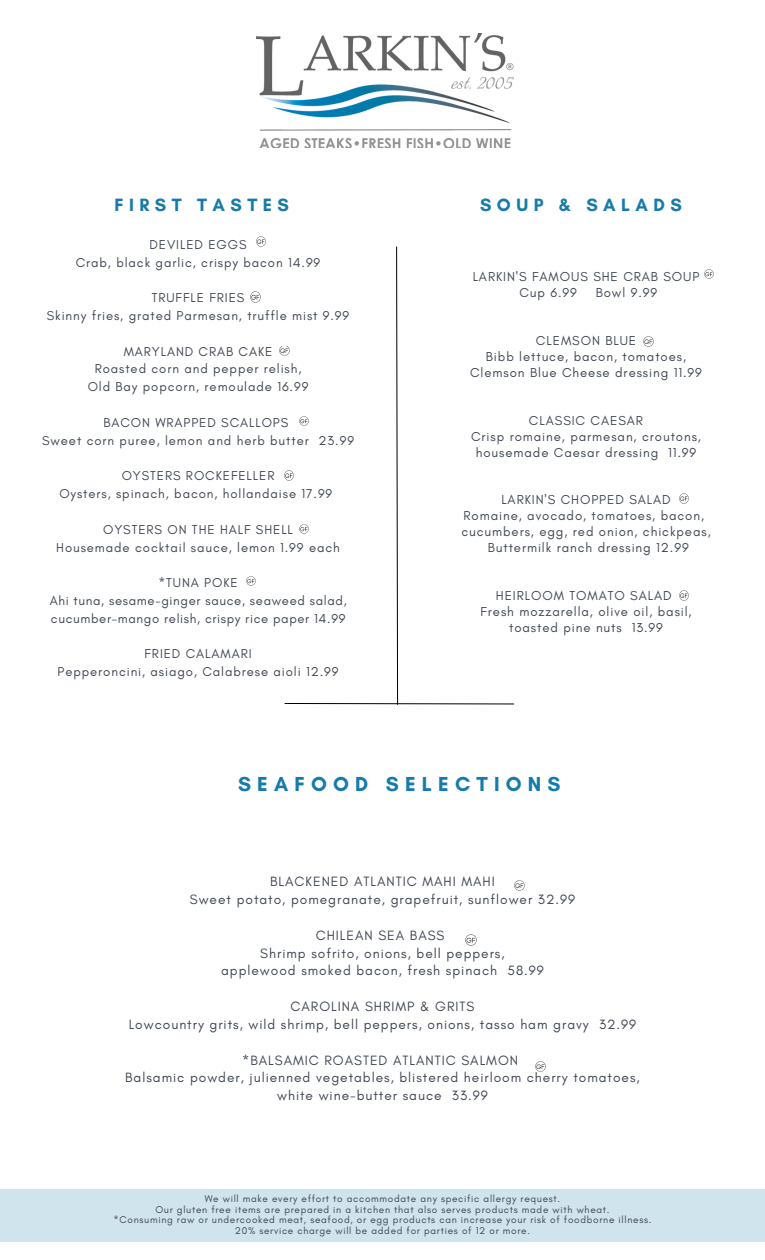
<style>
.page{position:relative;width:765px;height:1260px;background:#fff}
.page>*{position:absolute;margin:0;border:0;box-sizing:border-box;transform-origin:0 0}
.t1{font:700 20.62px "Glacial Indifference";letter-spacing:.3em;color:#167baa}
.t2{font:700 18.12px "Glacial Indifference";letter-spacing:.3em;color:#167baa}
.t3{font:13.75px/17.8px "Glacial Indifference";letter-spacing:.07em;color:#3f4652;text-align:center}
.t4{font:13.12px/16px "Glacial Indifference";letter-spacing:.07em;color:#3f4652;text-align:center}
.t5{font:13.12px/17.8px "Glacial Indifference";letter-spacing:.05em;color:#3f4652;text-align:center}
.t6{font:10px/10.9px "Glacial Indifference";letter-spacing:.07em;color:#3f4652;text-align:center}
</style>
<div class="page">
<div style="left:0;top:1189px;width:765px;height:52px;background:#d0e4ee"></div>
<svg style="left:256px;top:237px;width:9px;height:9px"></svg>
<svg style="left:247px;top:576px;width:9px;height:9px"></svg>
<img style="left:256px;top:34px;width:258px;height:114px">
<svg style="left:704px;top:269px;width:10px;height:10px"></svg>
<svg style="left:644px;top:337px;width:9px;height:9px"></svg>
<svg style="left:679px;top:494px;width:9px;height:9px"></svg>
<svg style="left:679px;top:591px;width:9px;height:9px"></svg>
<svg style="left:280px;top:246px;width:234px;height:459px"></svg>
<svg style="left:466px;top:935px;width:10px;height:10px"></svg>
<svg style="left:514px;top:880px;width:10px;height:11px"></svg>
<svg style="left:536px;top:1062px;width:10px;height:10px"></svg>
<svg style="left:250px;top:292px;width:10px;height:10px"></svg>
<h2 class="t2" style="left:115px;top:194px;width:176px">FIRST TASTES</h2>
<p class="t4" style="left:76px;top:235px;width:246px;line-height:17.8px">DEVILED EGGS<br>Crab, black garlic, crispy bacon 14.99</p>
<p class="t4" style="left:47px;top:289px;width:304px;line-height:17.8px">TRUFFLE FRIES<br>Skinny fries, grated Parmesan, truffle mist 9.99</p>
<p class="t4" style="left:88px;top:342px;width:222px;line-height:17.8px">MARYLAND CRAB CAKE<br>Roasted corn and pepper relish,<br>Old Bay popcorn, remoulade 16.99</p>
<p class="t4" style="left:42px;top:413px;width:313px;line-height:17.8px">BACON WRAPPED SCALLOPS<br>Sweet corn puree, lemon and herb butter 23.99</p>
<p class="t4" style="left:59px;top:467px;width:274px;line-height:17.8px">OYSTERS ROCKEFELLER<br>Oysters, spinach, bacon, hollandaise 17.99</p>
<p class="t4" style="left:56px;top:520px;width:285px;line-height:17.8px">OYSTERS ON THE HALF SHELL<br>Housemade cocktail sauce, lemon 1.99 each</p>
<p class="t5" style="left:50px;top:574px;width:299px">*TUNA POKE<br>Ahi tuna, sesame-ginger sauce, seaweed salad, cucumber-mango relish, crispy rice paper 14.99</p>
<p class="t4" style="left:58px;top:645px;width:282px;line-height:17.8px">FRIED CALAMARI<br>Pepperoncini, asiago, Calabrese aioli 12.99</p>
<h2 class="t2" style="left:480px;top:194px;width:203px">SOUP &amp; SALADS</h2>
<p class="t4" style="left:519px;top:269px;width:182px;text-align:left;text-indent:-47px">LARKIN'S FAMOUS SHE CRAB SOUP<br>Cup 6.99</p>
<p class="t4" style="left:596px;top:285px;width:63px">Bowl 9.99</p>
<p class="t4" style="left:470px;top:332px;width:233px">CLEMSON BLUE<br>Bibb lettuce, bacon, tomatoes,<br>Clemson Blue Cheese dressing 11.99</p>
<p class="t4" style="left:471px;top:412px;width:231px">CLASSIC CAESAR<br>Crisp romaine, parmesan, croutons, housemade Caesar dressing 11.99</p>
<p class="t4" style="left:461px;top:492px;width:251px">LARKIN'S CHOPPED SALAD<br>Romaine, avocado, tomatoes, bacon, cucumbers, egg, red onion, chickpeas, Buttermilk ranch dressing 12.99</p>
<p class="t4" style="left:480px;top:587px;width:213px">HEIRLOOM TOMATO SALAD<br>Fresh mozzarella, olive oil, basil, toasted pine nuts 13.99</p>
<h1 class="t1" style="left:238px;top:771px;width:324px">SEAFOOD SELECTIONS</h1>
<p class="t3" style="left:190px;top:873px;width:387px">BLACKENED ATLANTIC MAHI MAHI<br>Sweet potato, pomegranate, grapefruit, sunflower 32.99</p>
<p class="t3" style="left:221px;top:926px;width:324px">CHILEAN SEA BASS<br>Shrimp sofrito, onions, bell peppers,<br>applewood smoked bacon, fresh spinach 58.99</p>
<p class="t3" style="left:129px;top:997px;width:509px">CAROLINA SHRIMP &amp; GRITS<br>Lowcountry grits, wild shrimp, bell peppers, onions, tasso ham gravy 32.99</p>
<p class="t3" style="left:125px;top:1051px;width:516px">*BALSAMIC ROASTED ATLANTIC SALMON<br>Balsamic powder, julienned vegetables, blistered heirloom cherry tomatoes, white wine-butter sauce 33.99</p>
<p class="t6" style="left:114px;top:1193px;width:539px">We will make every effort to accommodate any specific allergy request.<br>Our gluten free items are prepared in a kitchen that also serves products made with wheat.<br>*Consuming raw or undercooked meat, seafood, or egg products can increase your risk of foodborne illness.<br>20% service charge will be added for parties of 12 or more.</p>
</div>
